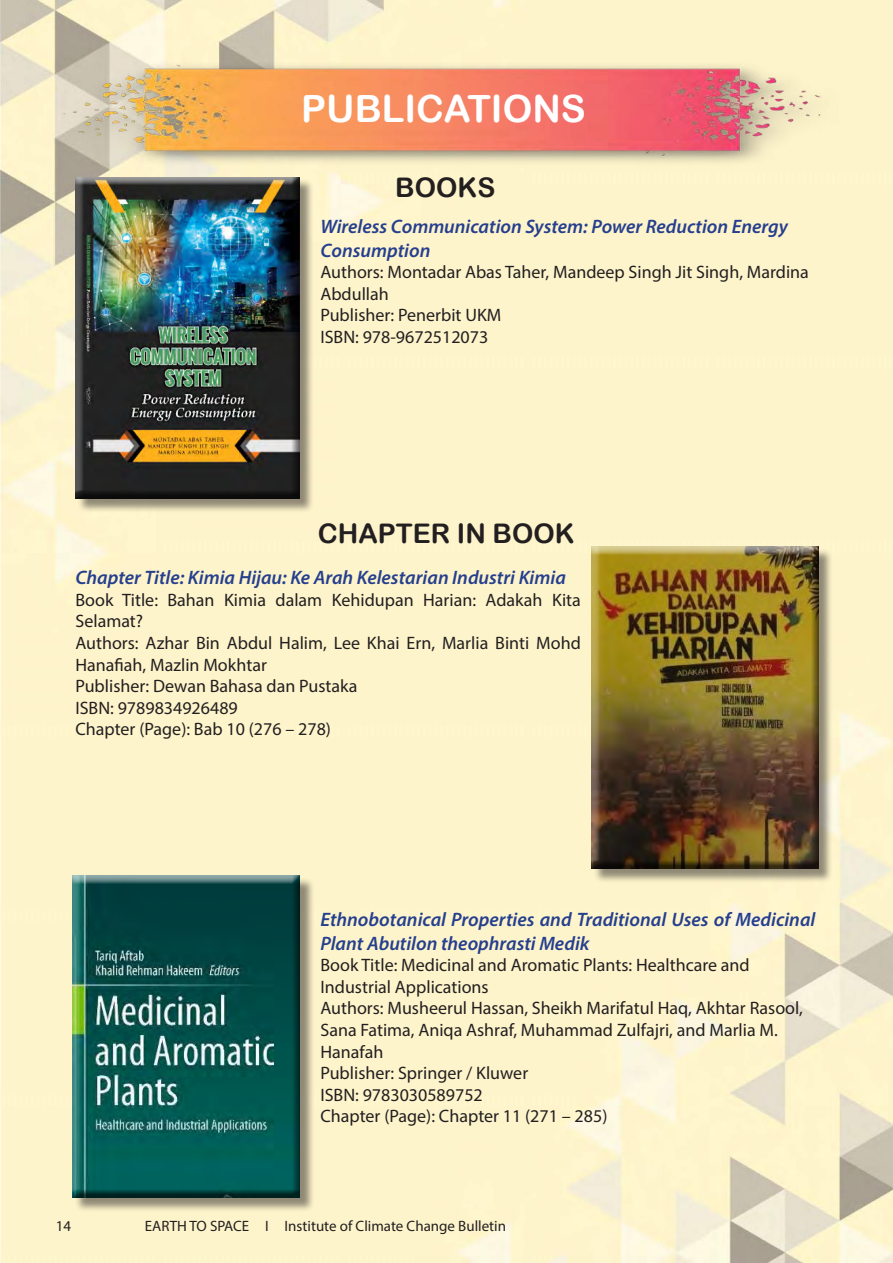
<style>
.page{position:relative;width:893px;height:1263px;background:#fff}
.page>*{position:absolute;margin:0;border:0;box-sizing:border-box;transform-origin:0 0}
.t1{font:37.5px "Arial Rounded MT Bold";color:#fff}
.t2{font:27px "Arial Rounded MT Bold";color:#231f20}
.t3{font:italic 600 19.5px/23.4px "Myriad Pro";color:#253f8e}
.t4{font:18px/21.6px "Myriad Pro";color:#231f20}
.t5{font:15px "Myriad Pro";color:#231f20}
</style>
<div class="page">
<img style="left:55px;top:47px;width:784px;height:126px">
<div style="left:77px;top:179px;width:238px;height:334px;background:#231f20;opacity:.5"></div>
<div style="left:75px;top:177px;width:225px;height:323px;background:#231f20;opacity:.75"></div>
<div style="left:593px;top:548px;width:241px;height:335px;background:#231f20;opacity:.5"></div>
<div style="left:591px;top:547px;width:228px;height:323px;background:#231f20;opacity:.75"></div>
<div style="left:74px;top:877px;width:241px;height:335px;background:#231f20;opacity:.5"></div>
<div style="left:72px;top:875px;width:228px;height:323px;background:#231f20;opacity:.75"></div>
<h1 class="t1" style="left:301px;top:87px;width:286px">PUBLICATIONS</h1>
<h2 class="t2" style="left:395px;top:171px;width:102px">BOOKS</h2>
<p class="t3" style="left:320px;top:214px;width:469px">Wireless Communication System: Power Reduction Energy<br>Consumption</p>
<p class="t4" style="left:320px;top:261px;width:490px">Authors: Montadar Abas Taher, Mandeep Singh Jit Singh, Mardina<br>Abdullah<br>Publisher: Penerbit UKM<br>ISBN: 978-9672512073</p>
<h2 class="t2" style="left:318px;top:517px;width:258px">CHAPTER IN BOOK</h2>
<p class="t3" style="left:75px;top:565px;width:492px">Chapter Title: Kimia Hijau: Ke Arah Kelestarian Industri Kimia</p>
<p class="t4" style="left:75px;top:589px;width:507px">Book Title: Bahan Kimia dalam Kehidupan Harian: Adakah Kita Selamat?<br>Authors: Azhar Bin Abdul Halim, Lee Khai Ern, Marlia Binti Mohd Hanafiah, Mazlin Mokhtar<br>Publisher: Dewan Bahasa dan Pustaka<br>ISBN: 9789834926489<br>Chapter (Page): Bab 10 (276 – 278)</p>
<p class="t3" style="left:320px;top:907px;width:496px">Ethnobotanical Properties and Traditional Uses of Medicinal<br>Plant Abutilon theophrasti Medik</p>
<p class="t4" style="left:320px;top:954px;width:484px">Book Title: Medicinal and Aromatic Plants: Healthcare and Industrial Applications<br>Authors: Musheerul Hassan, Sheikh Marifatul Haq, Akhtar Rasool, Sana Fatima, Aniqa Ashraf, Muhammad Zulfajri, and Marlia M.<br>Hanafah<br>Publisher: Springer / Kluwer<br>ISBN: 9783030589752<br>Chapter (Page): Chapter 11 (271 – 285)</p>
<p class="t5" style="left:56px;top:1216px;width:17px">14</p>
<p class="t5" style="left:145px;top:1216px;width:363px">EARTH TO SPACE I Institute of Climate Change Bulletin</p>
</div>
